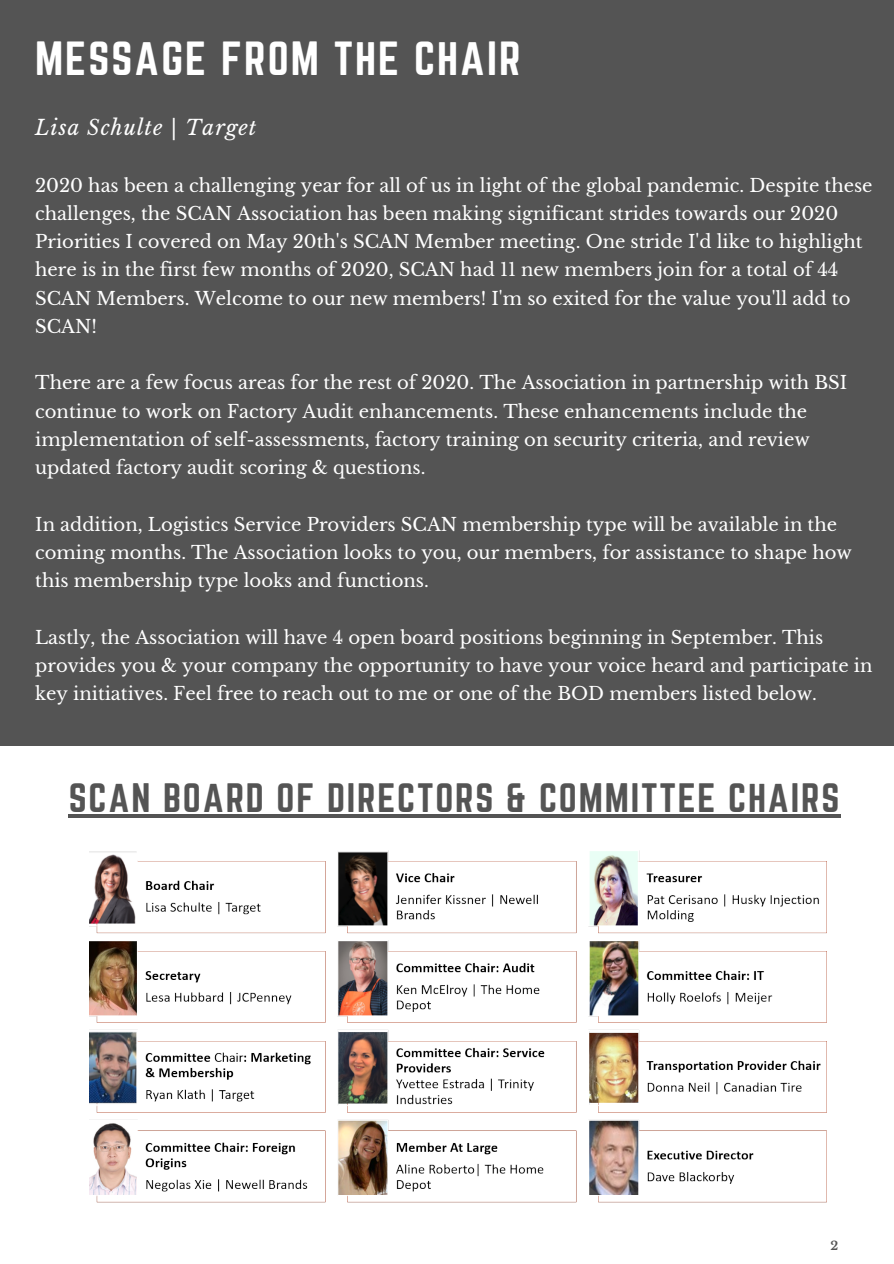
<style>
.page{position:relative;width:894px;height:1264px;background:#fff}
.page>*{position:absolute;margin:0;border:0;box-sizing:border-box;transform-origin:0 0}
.t1{font:42px "Norwester";letter-spacing:.05em;color:#fff}
.t2{font:36px "Norwester";letter-spacing:.05em;color:#545454}
.t3{font:italic 20.7px "Libre Baskerville";letter-spacing:.05em;color:#fff}
.t4{font:18px/28.2px "Libre Baskerville";color:#fff}
.t5{font:700 12px "Libre Baskerville";color:#545454}
</style>
<div class="page">
<div style="left:0;top:0;width:893px;height:1263px;background:#545454"></div>
<div style="left:0;top:746px;width:893px;height:517px;background:#fff"></div>
<img style="left:89px;top:850px;width:738px;height:353px">
<hr style="left:69px;top:814px;width:771px;height:3px;background:#545454">
<h1 class="t1" style="left:35px;top:39px;width:487px">MESSAGE FROM THE CHAIR</h1>
<p class="t3" style="left:35px;top:115px;width:223px">Lisa Schulte | Target</p>
<p class="t4" style="left:35px;top:171px;width:838px">2020 has been a challenging year for all of us in light of the global pandemic. Despite these challenges, the SCAN Association has been making significant strides towards our 2020<br>Priorities I covered on May 20th's SCAN Member meeting. One stride I'd like to highlight here is in the first few months of 2020, SCAN had 11 new members join for a total of 44<br>SCAN Members. Welcome to our new members! I'm so exited for the value you'll add to SCAN!</p>
<p class="t4" style="left:35px;top:369px;width:813px">There are a few focus areas for the rest of 2020. The Association in partnership with BSI continue to work on Factory Audit enhancements. These enhancements include the implementation of self-assessments, factory training on security criteria, and review updated factory audit scoring &amp; questions.</p>
<p class="t4" style="left:35px;top:510px;width:818px">In addition, Logistics Service Providers SCAN membership type will be available in the coming months. The Association looks to you, our members, for assistance to shape how this membership type looks and functions.</p>
<p class="t4" style="left:35px;top:623px;width:838px">Lastly, the Association will have 4 open board positions beginning in September. This provides you &amp; your company the opportunity to have your voice heard and participate in key initiatives. Feel free to reach out to me or one of the BOD members listed below.</p>
<h2 class="t2" style="left:69px;top:780px;width:771px">SCAN BOARD OF DIRECTORS &amp; COMMITTEE CHAIRS</h2>
<p class="t5" style="left:830px;top:1237px;width:9px">2</p>
</div>
